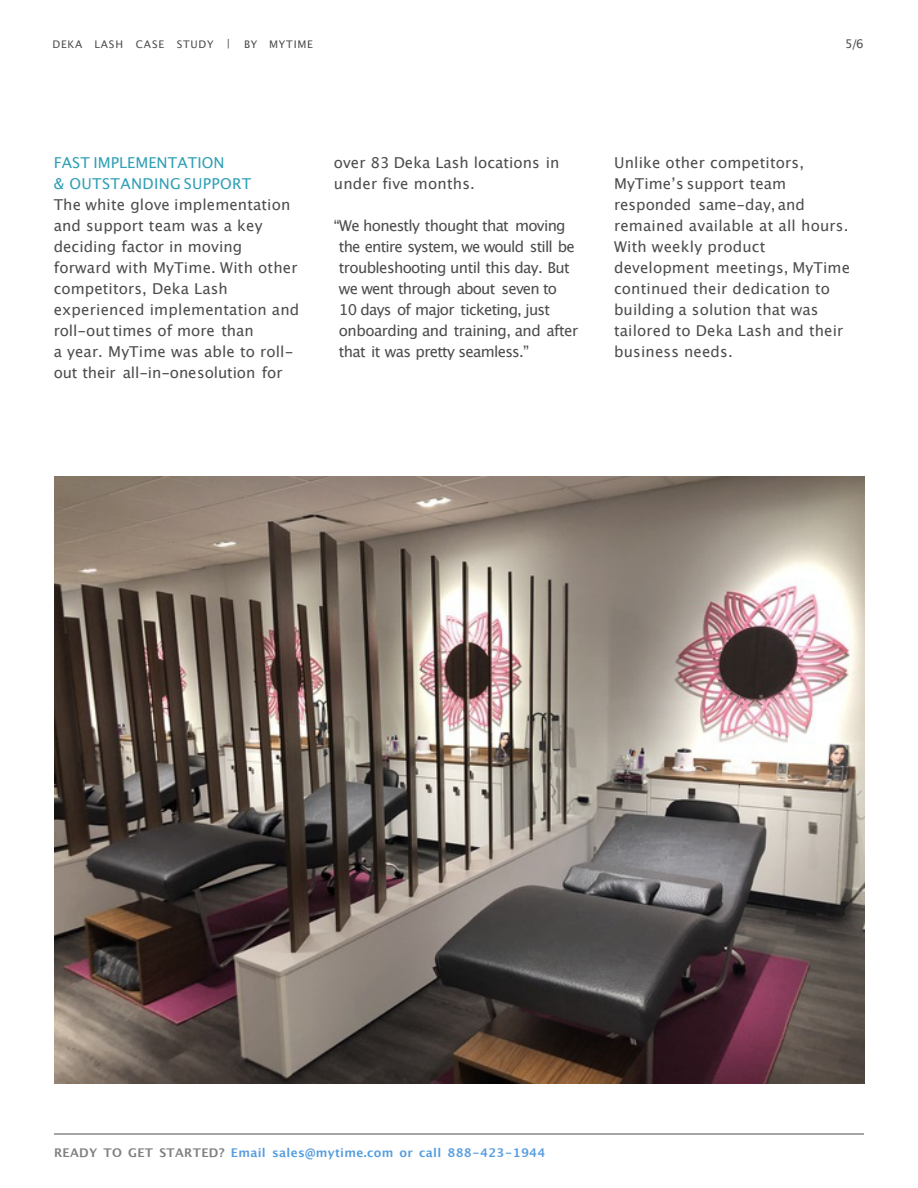
<style>
.page{position:relative;width:918px;height:1188px;background:#fff}
.page>*{position:absolute;margin:0;border:0;box-sizing:border-box;transform-origin:0 0}
.t1{font:15px/21px "Lucida Grande";letter-spacing:.005em;color:#4c4c4c}
.t2{font:15px/21px "Lucida Grande";letter-spacing:-.045em;color:#4c4c4c}
.t3{font:15px/21px "Lucida Grande";letter-spacing:.015em;color:#309fb5}
.t4{font:700 12px "Lucida Grande";letter-spacing:.025em;color:#569ddf}
.t5{font:12px "Lucida Grande";color:#4c4c4c}
.t6{font:10.5px "Lucida Grande";letter-spacing:.075em;color:#4c4c4c}
.s1{color:#808080}
</style>
<div class="page">
<hr style="left:54px;top:1134px;width:810px;height:1px;background:#4c4c4c">
<img style="left:54px;top:476px;width:810px;height:607px">
<p class="t6" style="left:53px;top:38px;width:179px">DEKA LASH CASE STUDY |</p>
<p class="t6" style="left:244px;top:38px;width:70px">BY MYTIME</p>
<p class="t5" style="left:845px;top:37px;width:20px">5/6</p>
<p class="t3" style="left:54px;top:152px;width:199px">FAST IMPLEMENTATION<br>&amp; OUTSTANDING SUPPORT</p>
<p class="t1" style="left:54px;top:194px;width:247px">The white glove implementation and support team was a key deciding factor in moving forward with MyTime. With other competitors, Deka Lash experienced implementation and roll-out times of more than<br>a year. MyTime was able to roll&shy;out their all-in-onesolution for</p>
<p class="t1" style="left:334px;top:152px;width:227px">over 83 Deka Lash locations in under five months.</p>
<p class="t2" style="left:339px;top:215px;width:241px;text-indent:-5px">“We honestly thought that moving the entire system, we would still be troubleshooting until this day. But we went through about seven to 10 days of major ticketing, just onboarding and training, and after that it was pretty seamless.”</p>
<p class="t1" style="left:614px;top:152px;width:238px">Unlike other competitors,<br>MyTimeʼs support team responded same-day, and remained available at all hours.<br>With weekly product development meetings, MyTime continued their dedication to building a solution that was tailored to Deka Lash and their business needs.</p>
<p class="t4" style="left:54px;top:1143px;width:493px"><span class="s1">READY TO GET STARTED?</span> Email sales@mytime.com or call 888-423-1944</p>
</div>
